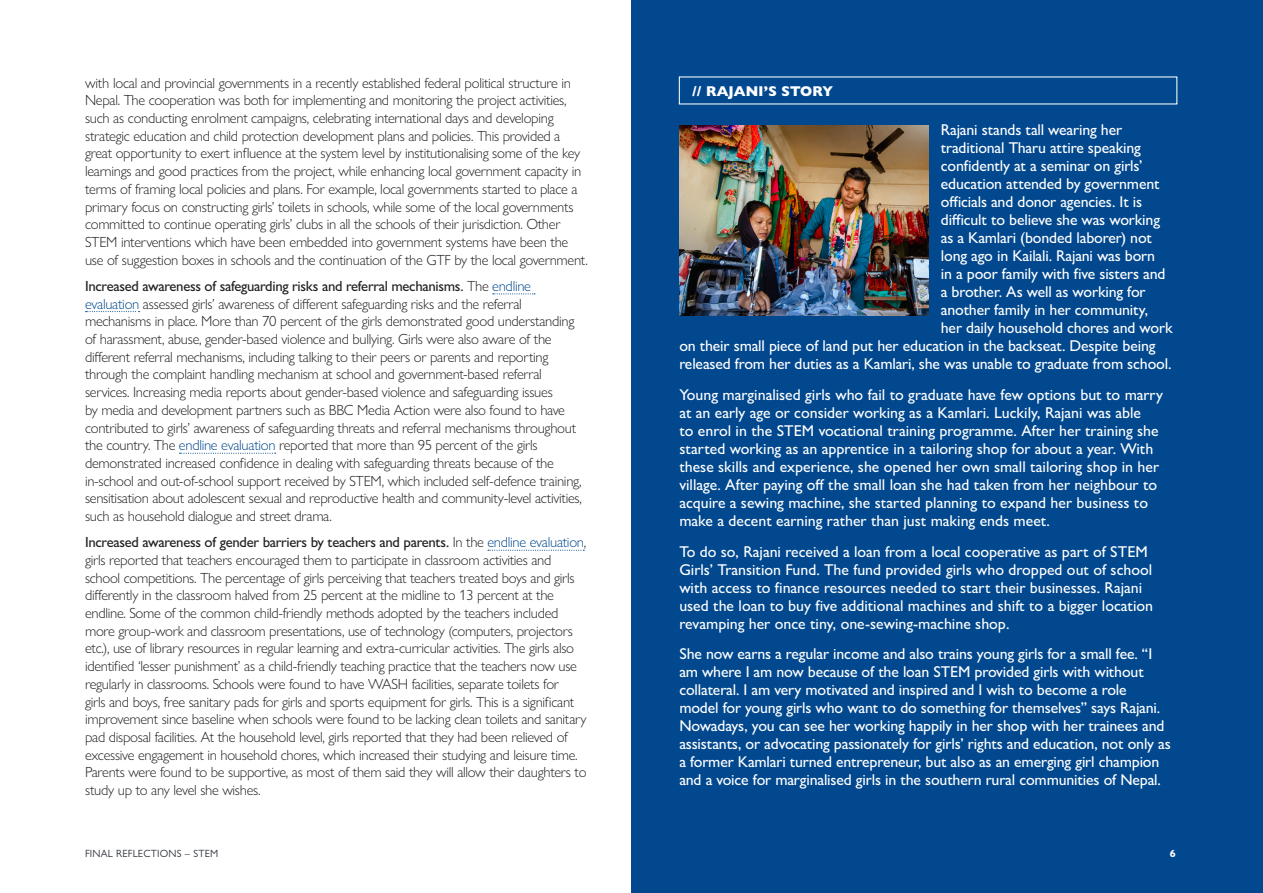
<style>
.page{position:relative;width:1263px;height:893px;background:#fff}
.page>*{position:absolute;margin:0;border:0;box-sizing:border-box;transform-origin:0 0}
.Story_text_white{font:500 15.75px/18px "Gill Sans Nova";letter-spacing:-.01em;color:#fff}
.body{font:300 14.7px/17.7px "Gill Sans Nova";letter-spacing:-.02em;color:#231f20}
.CS_heading_double_co{font:800 14.25px "Gill Sans Nova";letter-spacing:.01em;color:#fff}
.t1{font:10.5px "Gill Sans Nova";letter-spacing:.015em;color:#30343e}
.t2{font:700 10.5px "Gill Sans Nova";color:#fff}
.s1{font-weight:500}
.s2{color:#01488f}
</style>
<div class="page">
<div style="left:631px;top:0;width:632px;height:893px;background:#01488f"></div>
<svg style="left:493px;top:293px;width:42px;height:1px"></svg>
<svg style="left:86px;top:311px;width:54px;height:1px"></svg>
<svg style="left:179px;top:453px;width:97px;height:1px"></svg>
<svg style="left:488px;top:550px;width:96px;height:1px"></svg>
<img style="left:679px;top:125px;width:249px;height:190px">
<p class="body" style="left:85px;top:74px;width:504px">with local and provincial governments in a recently established federal political structure in Nepal. The cooperation was both for implementing and monitoring the project activities, such as conducting enrolment campaigns, celebrating international days and developing strategic education and child protection development plans and policies. This provided a great opportunity to exert influence at the system level by institutionalising some of the key learnings and good practices from the project, while enhancing local government capacity in terms of framing local policies and plans. For example, local governments started to place a primary focus on constructing girls’ toilets in schools, while some of the local governments committed to continue operating girls’ clubs in all the schools of their jurisdiction. Other STEM interventions which have been embedded into government systems have been the use of suggestion boxes in schools and the continuation of the GTF by the local government.</p>
<p class="body" style="left:85px;top:277px;width:499px"><span class="s1">Increased awareness of safeguarding risks and referral mechanisms.</span> The <span class="s2">endline evaluation</span> assessed girls’ awareness of different safeguarding risks and the referral mechanisms in place. More than 70 percent of the girls demonstrated good understanding of harassment, abuse, gender-based violence and bullying. Girls were also aware of the different referral mechanisms, including talking to their peers or parents and reporting through the complaint handling mechanism at school and government-based referral services. Increasing media reports about gender-based violence and safeguarding issues<br>by media and development partners such as BBC Media Action were also found to have contributed to girls’ awareness of safeguarding threats and referral mechanisms throughout the country. The <span class="s2">endline evaluation</span> reported that more than 95 percent of the girls demonstrated increased confidence in dealing with safeguarding threats because of the in-school and out-of-school support received by STEM, which included self-defence training, sensitisation about adolescent sexual and reproductive health and community-level activities, such as household dialogue and street drama.</p>
<p class="body" style="left:85px;top:533px;width:503px"><span class="s1">Increased awareness of gender barriers by teachers and parents.</span> In the <span class="s2">endline evaluation</span>, girls reported that teachers encouraged them to participate in classroom activities and school competitions. The percentage of girls perceiving that teachers treated boys and girls differently in the classroom halved from 25 percent at the midline to 13 percent at the endline. Some of the common child-friendly methods adopted by the teachers included more group-work and classroom presentations, use of technology (computers, projectors etc.), use of library resources in regular learning and extra-curricular activities. The girls also identified ‘lesser punishment’ as a child-friendly teaching practice that the teachers now use regularly in classrooms. Schools were found to have WASH facilities, separate toilets for<br>girls and boys, free sanitary pads for girls and sports equipment for girls. This is a significant improvement since baseline when schools were found to be lacking clean toilets and sanitary pad disposal facilities. At the household level, girls reported that they had been relieved of excessive engagement in household chores, which increased their studying and leisure time.<br>Parents were found to be supportive, as most of them said they will allow their daughters to study up to any level she wishes.</p>
<p class="CS_heading_double_co" style="left:692px;top:82px;width:142px">// RAJANI’S STORY</p>
<p class="Story_text_white" style="left:941px;top:121px;width:183px">Rajani stands tall wearing her</p>
<p class="Story_text_white" style="left:941px;top:139px;width:201px">traditional Tharu attire speaking</p>
<p class="Story_text_white" style="left:941px;top:157px;width:203px">confidently at a seminar on girls’</p>
<p class="Story_text_white" style="left:941px;top:175px;width:220px">education attended by government</p>
<p class="Story_text_white" style="left:941px;top:193px;width:203px">officials and donor agencies. It is</p>
<p class="Story_text_white" style="left:941px;top:211px;width:221px">difficult to believe she was working</p>
<p class="Story_text_white" style="left:941px;top:229px;width:213px">as a Kamlari (bonded laborer) not</p>
<p class="Story_text_white" style="left:941px;top:247px;width:216px">long ago in Kailali. Rajani was born</p>
<p class="Story_text_white" style="left:941px;top:265px;width:226px">in a poor family with five sisters and</p>
<p class="Story_text_white" style="left:941px;top:283px;width:206px">a brother. As well as working for</p>
<p class="Story_text_white" style="left:941px;top:301px;width:209px">another family in her community,</p>
<p class="Story_text_white" style="left:941px;top:319px;width:233px">her daily household chores and work</p>
<p class="Story_text_white" style="left:679px;top:337px;width:478px">on their small piece of land put her education in the backseat. Despite being</p>
<p class="Story_text_white" style="left:679px;top:355px;width:494px">released from her duties as a Kamlari, she was unable to graduate from school.</p>
<p class="Story_text_white" style="left:679px;top:385px;width:485px">Young marginalised girls who fail to graduate have few options but to marry at an early age or consider working as a Kamlari. Luckily, Rajani was able<br>to enrol in the STEM vocational training programme. After her training she started working as an apprentice in a tailoring shop for about a year. With these skills and experience, she opened her own small tailoring shop in her village. After paying off the small loan she had taken from her neighbour to acquire a sewing machine, she started planning to expand her business to make a decent earning rather than just making ends meet.</p>
<p class="Story_text_white" style="left:679px;top:542px;width:475px">To do so, Rajani received a loan from a local cooperative as part of STEM Girls’ Transition Fund. The fund provided girls who dropped out of school with access to finance resources needed to start their businesses. Rajani used the loan to buy five additional machines and shift to a bigger location revamping her once tiny, one-sewing-machine shop.</p>
<p class="Story_text_white" style="left:679px;top:645px;width:493px">She now earns a regular income and also trains young girls for a small fee. “I am where I am now because of the loan STEM provided girls with without collateral. I am very motivated and inspired and I wish to become a role<br>model for young girls who want to do something for themselves” says Rajani.<br>Nowadays, you can see her working happily in her shop with her trainees and assistants, or advocating passionately for girls’ rights and education, not only as a former Kamlari turned entrepreneur, but also as an emerging girl champion and a voice for marginalised girls in the southern rural communities of Nepal.</p>
<p class="t1" style="left:85px;top:847px;width:135px">FINAL REFLECTIONS – STEM</p>
<p class="t2" style="left:1170px;top:847px;width:7px">6</p>
</div>
